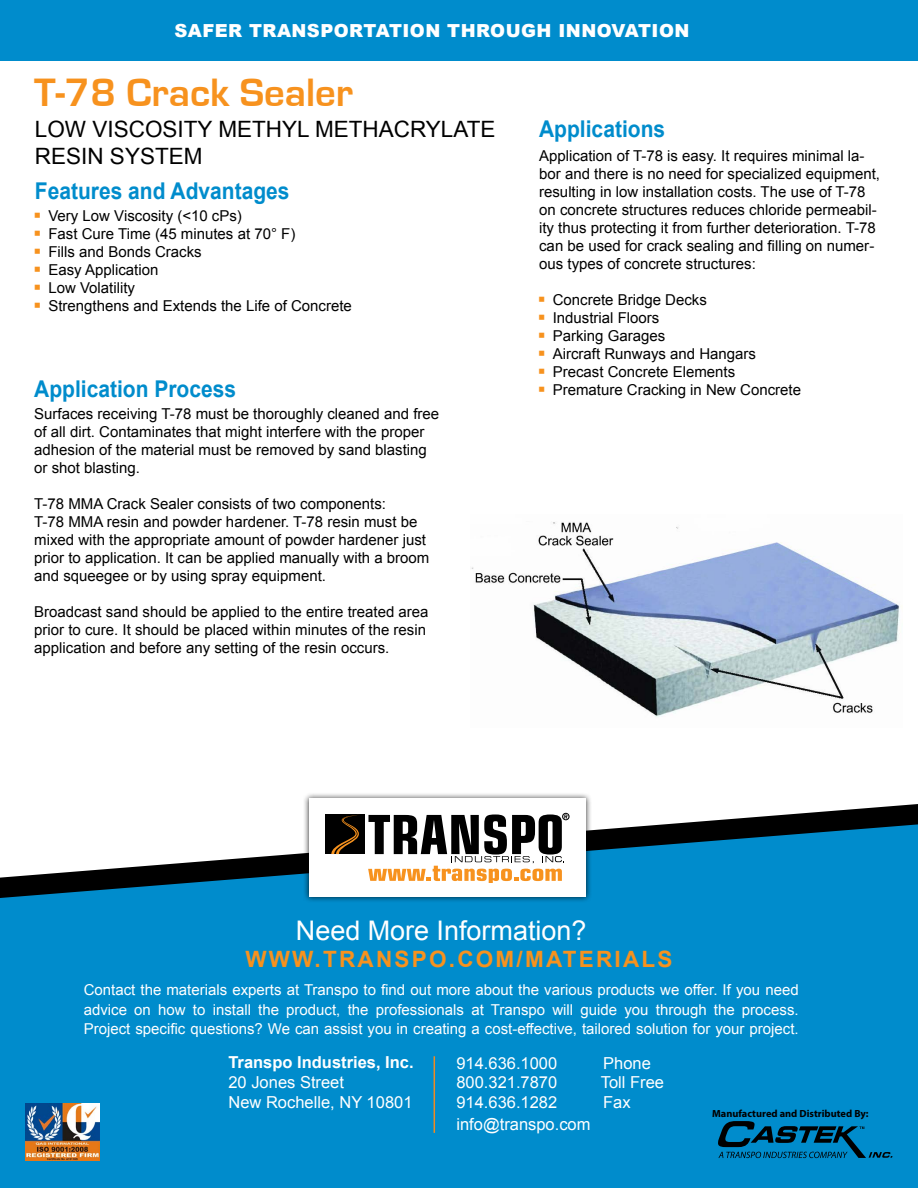
<style>
.page{position:relative;width:918px;height:1188px;background:#fff}
.page>*{position:absolute;margin:0;border:0;box-sizing:border-box;transform-origin:0 0}
.t1{font:700 40.8px "Eurostile";color:#f7921e}
.t2{font:27px "Arial";color:#fff}
.t3{font:700 23.1px "Arial";color:#008ccc;scale:.91 1}
.t4{font:22.5px/27px "Arial";color:#000}
.t5{font:700 22.5px "Arial";letter-spacing:.1em;color:#f7921e}
.t6{font:900 18px "Arial";letter-spacing:.025em;color:#fff}
.t7{font:16.5px/19.8px "Arial";color:#fff}
.t8{font:700 16.5px "Arial";color:#fff}
.t9{font:15px/18px "Arial";color:#000}
.t10{font:15px/19.5px "Arial";color:#fff;text-align:justify}
.t11{font:700 10.35px "Myriad Pro";color:#000}
.s1{color:#f7921e}
</style>
<div class="page">
<div style="left:0;top:898px;width:918px;height:290px;background:#008ccc"></div>
<hr style="left:434px;top:1056px;width:1px;height:77px;background:#f18a21">
<svg style="left:0;top:804px;width:918px;height:94px"></svg>
<div style="left:303px;top:792px;width:289px;height:110px;background:#000;opacity:.75"></div>
<div style="left:309px;top:798px;width:277px;height:98px;background:#fff"></div>
<div style="left:326px;top:815px;width:39px;height:39px;background:#000"></div>
<svg style="left:331px;top:815px;width:28px;height:39px"></svg>
<svg style="left:368px;top:813px;width:202px;height:69px"></svg>
<div style="left:0;top:0;width:918px;height:60px;background:#008ccc"></div>
<img style="left:26px;top:1104px;width:74px;height:56px">
<svg style="left:718px;top:1121px;width:175px;height:37px;background:#006492"></svg>
<img style="left:471px;top:522px;width:429px;height:195px">
<p class="t6" style="left:174px;top:18px;width:517px">SAFER TRANSPORTATION THROUGH INNOVATION</p>
<h1 class="t1" style="left:34px;top:70px;width:320px">T-78 Crack Sealer</h1>
<h3 class="t4" style="left:35px;top:116px;width:462px">LOW VISCOSITY METHYL METHACRYLATE<br>RESIN SYSTEM</h3>
<h3 class="t3" style="left:35px;top:175px;width:281px">Features and Advantages</h3>
<p class="t9" style="left:35px;top:206px;width:209px"><span class="s1">•</span> Very Low Viscosity (&lt;10 cPs)</p>
<p class="t9" style="left:35px;top:224px;width:262px"><span class="s1">•</span> Fast Cure Time (45 minutes at 70° F)</p>
<p class="t9" style="left:35px;top:242px;width:168px"><span class="s1">•</span> Fills and Bonds Cracks</p>
<p class="t9" style="left:35px;top:260px;width:125px"><span class="s1">•</span> Easy Application</p>
<p class="t9" style="left:35px;top:278px;width:102px"><span class="s1">•</span> Low Volatility</p>
<p class="t9" style="left:35px;top:296px;width:319px"><span class="s1">•</span> Strengthens and Extends the Life of Concrete</p>
<h3 class="t3" style="left:34px;top:373px;width:223px">Application Process</h3>
<p class="t9" style="left:34px;top:404px;width:406px">Surfaces receiving T-78 must be thoroughly cleaned and free of all dirt. Contaminates that might interfere with the proper adhesion of the material must be removed by sand blasting or shot blasting.</p>
<p class="t9" style="left:34px;top:494px;width:397px">T-78 MMA Crack Sealer consists of two components:<br>T-78 MMA resin and powder hardener. T-78 resin must be mixed with the appropriate amount of powder hardener just prior to application. It can be applied manually with a broom and squeegee or by using spray equipment.</p>
<p class="t9" style="left:34px;top:602px;width:396px">Broadcast sand should be applied to the entire treated area prior to cure. It should be placed within minutes of the resin application and before any setting of the resin occurs.</p>
<h3 class="t3" style="left:539px;top:112px;width:140px">Applications</h3>
<p class="t9" style="left:539px;top:147px;width:343px">Application of T-78 is easy. It requires minimal la&shy;bor and there is no need for specialized equipment, resulting in low installation costs. The use of T-78 on concrete structures reduces chloride permeabil&shy;ity thus protecting it from further deterioration. T-78 can be used for crack sealing and filling on numer&shy;ous types of concrete structures:</p>
<p class="t9" style="left:539px;top:291px;width:169px"><span class="s1">•</span> Concrete Bridge Decks</p>
<p class="t9" style="left:539px;top:309px;width:122px"><span class="s1">•</span> Industrial Floors</p>
<p class="t9" style="left:539px;top:327px;width:128px"><span class="s1">•</span> Parking Garages</p>
<p class="t9" style="left:539px;top:345px;width:218px"><span class="s1">•</span> Aircraft Runways and Hangars</p>
<p class="t9" style="left:539px;top:363px;width:198px"><span class="s1">•</span> Precast Concrete Elements</p>
<p class="t9" style="left:539px;top:381px;width:263px"><span class="s1">•</span> Premature Cracking in New Concrete</p>
<h2 class="t2" style="left:296px;top:911px;width:292px">Need More Information?</h2>
<h3 class="t5" style="left:245px;top:943px;width:429px">WWW.TRANSPO.COM/MATERIALS</h3>
<p class="t10" style="left:84px;top:980px;width:716px">Contact the materials experts at Transpo to find out more about the various products we offer. If you need advice on how to install the product, the professionals at Transpo will guide you through the process.<br>Project specific questions? We can assist you in creating a cost-effective, tailored solution for your project.</p>
<p class="t8" style="left:228px;top:1051px;width:187px">Transpo Industries, Inc.</p>
<p class="t7" style="left:228px;top:1072px;width:186px">20 Jones Street<br>New Rochelle, NY 10801</p>
<p class="t7" style="left:456px;top:1053px;width:102px">914.636.1000</p>
<p class="t7" style="left:603px;top:1053px;width:49px">Phone</p>
<p class="t7" style="left:456px;top:1073px;width:102px">800.321.7870</p>
<p class="t7" style="left:601px;top:1073px;width:65px">Toll Free</p>
<p class="t7" style="left:456px;top:1092px;width:102px">914.636.1282</p>
<p class="t7" style="left:603px;top:1092px;width:29px">Fax</p>
<p class="t7" style="left:456px;top:1114px;width:136px">info@transpo.com</p>
<p class="t11" style="left:712px;top:1107px;width:158px">Manufactured and Distributed By:</p>
</div>
